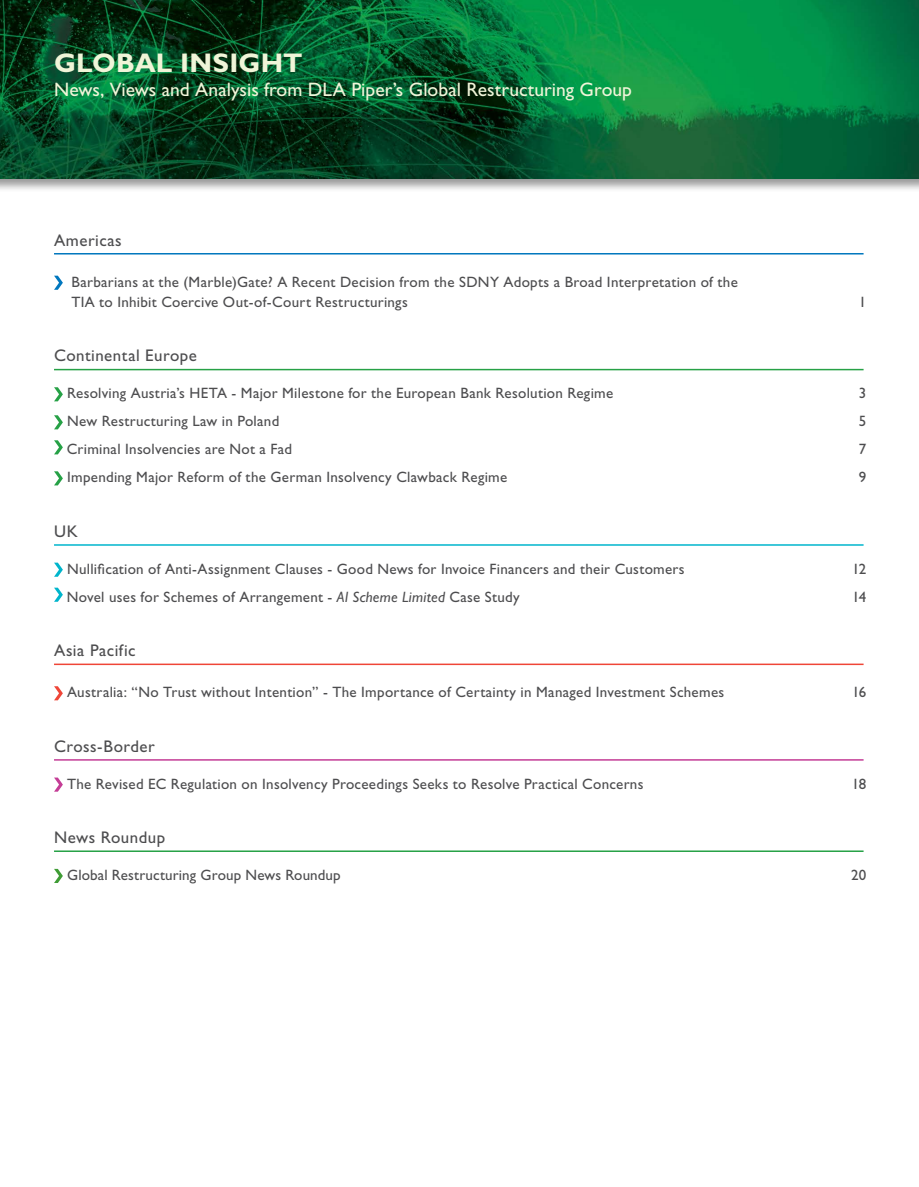
<style>
.page{position:relative;width:919px;height:1187px;background:#fff}
.page>*{position:absolute;margin:0;border:0;box-sizing:border-box;transform-origin:0 0}
.t1{font:700 27px "Gill Sans Std";letter-spacing:.005em;color:#f0f5d8}
.t2{font:19.5px "Gill Sans Std";color:#f0f5d8}
.t3{font:16.8px "Gill Sans Std";letter-spacing:.03em;color:#4d4d4f}
.t4{font:15px/20.2px "Gill Sans Std";letter-spacing:.02em;color:#4d4d4f}
.s1{font-style:italic}
</style>
<div class="page">
<hr style="left:54px;top:253px;width:809px;height:1px;background:#0077be">
<svg style="left:54px;top:276px;width:9px;height:14px"></svg>
<hr style="left:54px;top:369px;width:809px;height:1px;background:#26a146">
<svg style="left:54px;top:387px;width:9px;height:14px"></svg>
<svg style="left:54px;top:415px;width:9px;height:14px"></svg>
<svg style="left:54px;top:440px;width:9px;height:14px"></svg>
<svg style="left:54px;top:471px;width:9px;height:14px"></svg>
<hr style="left:54px;top:544px;width:809px;height:1px;background:#00b5cc">
<svg style="left:54px;top:562px;width:9px;height:14px"></svg>
<svg style="left:54px;top:587px;width:9px;height:14px"></svg>
<hr style="left:54px;top:663px;width:809px;height:2px;background:#ef4638">
<svg style="left:54px;top:686px;width:9px;height:14px"></svg>
<hr style="left:54px;top:759px;width:809px;height:1px;background:#c43d96">
<svg style="left:54px;top:777px;width:9px;height:14px"></svg>
<hr style="left:54px;top:850px;width:809px;height:1px;background:#26a146">
<svg style="left:54px;top:868px;width:9px;height:14px"></svg>
<div style="left:0;top:0;width:918px;height:193px;background:#000;opacity:.4"></div>
<img style="left:0;top:0;width:918px;height:178px">
<h1 class="t1" style="left:54px;top:47px;width:250px">GLOBAL INSIGHT</h1>
<h2 class="t2" style="left:54px;top:78px;width:579px">News, Views and Analysis from DLA Piper’s Global Restructuring Group</h2>
<p class="t3" style="left:54px;top:230px;width:69px">Americas</p>
<p class="t4" style="left:71px;top:272px;width:668px">Barbarians at the (Marble)Gate? A Recent Decision from the SDNY Adopts a Broad Interpretation of the<br>TIA to Inhibit Coercive Out-of-Court Restructurings</p>
<p class="t4" style="left:858px;top:292px;width:9px">1</p>
<p class="t3" style="left:54px;top:346px;width:144px">Continental Europe</p>
<p class="t4" style="left:67px;top:383px;width:547px">Resolving Austria’s HETA - Major Milestone for the European Bank Resolution Regime</p>
<p class="t4" style="left:858px;top:383px;width:9px">3</p>
<p class="t4" style="left:67px;top:411px;width:214px">New Restructuring Law in Poland</p>
<p class="t4" style="left:858px;top:411px;width:9px">5</p>
<p class="t4" style="left:67px;top:439px;width:227px">Criminal Insolvencies are Not a Fad</p>
<p class="t4" style="left:858px;top:439px;width:9px">7</p>
<p class="t4" style="left:67px;top:467px;width:441px">Impending Major Reform of the German Insolvency Clawback Regime</p>
<p class="t4" style="left:858px;top:467px;width:9px">9</p>
<p class="t3" style="left:54px;top:521px;width:25px">UK</p>
<p class="t4" style="left:67px;top:558px;width:619px">Nullification of Anti-Assignment Clauses - Good News for Invoice Financers and their Customers</p>
<p class="t4" style="left:852px;top:558px;width:16px">12</p>
<p class="t4" style="left:67px;top:586px;width:454px">Novel uses for Schemes of Arrangement - <span class="s1">Al Scheme Limited</span> Case Study</p>
<p class="t4" style="left:852px;top:586px;width:16px">14</p>
<p class="t3" style="left:54px;top:640px;width:83px">Asia Pacific</p>
<p class="t4" style="left:67px;top:682px;width:658px">Australia: “No Trust without Intention” - The Importance of Certainty in Managed Investment Schemes</p>
<p class="t4" style="left:852px;top:682px;width:16px">16</p>
<p class="t3" style="left:54px;top:736px;width:102px">Cross-Border</p>
<p class="t4" style="left:67px;top:773px;width:578px">The Revised EC Regulation on Insolvency Proceedings Seeks to Resolve Practical Concerns</p>
<p class="t4" style="left:851px;top:773px;width:16px">18</p>
<p class="t3" style="left:54px;top:827px;width:113px">News Roundup</p>
<p class="t4" style="left:67px;top:864px;width:275px">Global Restructuring Group News Roundup</p>
<p class="t4" style="left:851px;top:864px;width:17px">20</p>
</div>
